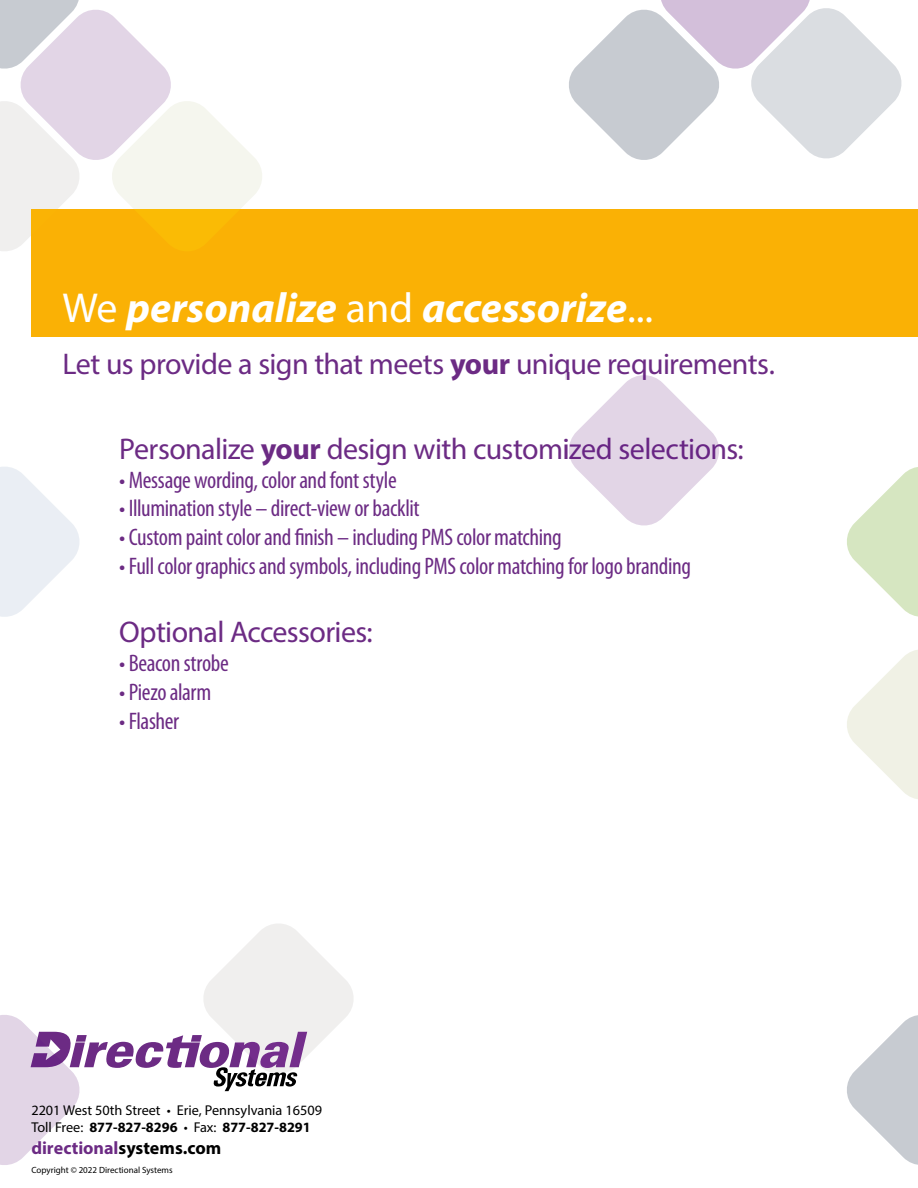
<style>
.page{position:relative;width:918px;height:1188px;background:#fff}
.page>*{position:absolute;margin:0;border:0;box-sizing:border-box;transform-origin:0 0}
.t1{font:italic 700 42px "Myriad Pro";color:#fff}
.t2{font:30px "Myriad Pro";letter-spacing:-.02em;color:#6c2b84}
.t3{font:condensed 24px "Myriad Pro";letter-spacing:-.015em;color:#6c2b84}
.t4{font:700 18px "Myriad Pro";color:#6c2b84}
.t5{font:14.25px/17.1px "Myriad Pro";color:#000}
.t6{font:9px "Myriad Pro";color:#000}
.s1{font-weight:400;font-style:normal}
.s2{font-weight:700}
.s3{color:#000}
</style>
<div class="page">
<div style="left:31px;top:210px;width:887px;height:127px;background:#fab105"></div>
<svg style="left:569px;top:375px;width:150px;height:151px"></svg>
<svg style="left:0;top:0;width:265px;height:251px"></svg>
<svg style="left:0;top:924px;width:353px;height:241px"></svg>
<svg style="left:0;top:467px;width:79px;height:150px"></svg>
<svg style="left:569px;top:0;width:333px;height:160px"></svg>
<svg style="left:847px;top:1015px;width:71px;height:150px"></svg>
<svg style="left:847px;top:650px;width:71px;height:149px"></svg>
<svg style="left:847px;top:467px;width:71px;height:150px"></svg>
<h1 class="t1" style="left:62px;top:281px;width:592px"><span class="s1">We</span> personalize <span class="s1">and</span> accessorize<span class="s1">...</span></h1>
<p class="t2" style="left:62px;top:345px;width:714px">Let us provide a sign that meets <span class="s2">your</span> unique requirements.</p>
<p class="t2" style="left:119px;top:430px;width:626px">Personalize <span class="s2">your</span> design with customized selections:</p>
<p class="t3" style="left:119px;top:465px;width:279px">• Message wording, color and font style</p>
<p class="t3" style="left:119px;top:494px;width:302px">• Illumination style – direct-view or backlit</p>
<p class="t3" style="left:119px;top:523px;width:444px">• Custom paint color and finish – including PMS color matching</p>
<p class="t3" style="left:119px;top:552px;width:573px">• Full color graphics and symbols, including PMS color matching for logo branding</p>
<p class="t2" style="left:119px;top:614px;width:255px">Optional Accessories:</p>
<p class="t3" style="left:119px;top:649px;width:111px">• Beacon strobe</p>
<p class="t3" style="left:119px;top:678px;width:93px">• Piezo alarm</p>
<p class="t3" style="left:119px;top:706px;width:61px">• Flasher</p>
<p class="t5" style="left:31px;top:1102px;width:292px">2201 West 50th Street • Erie, Pennsylvania 16509<br>Toll Free: <span class="s2">877-827-8296</span> • Fax: <span class="s2">877-827-8291</span></p>
<p class="t4" style="left:31px;top:1136px;width:191px">directional<span class="s3">systems.com</span></p>
<p class="t6" style="left:31px;top:1165px;width:143px">Copyright © 2022 Directional Systems</p>
</div>
